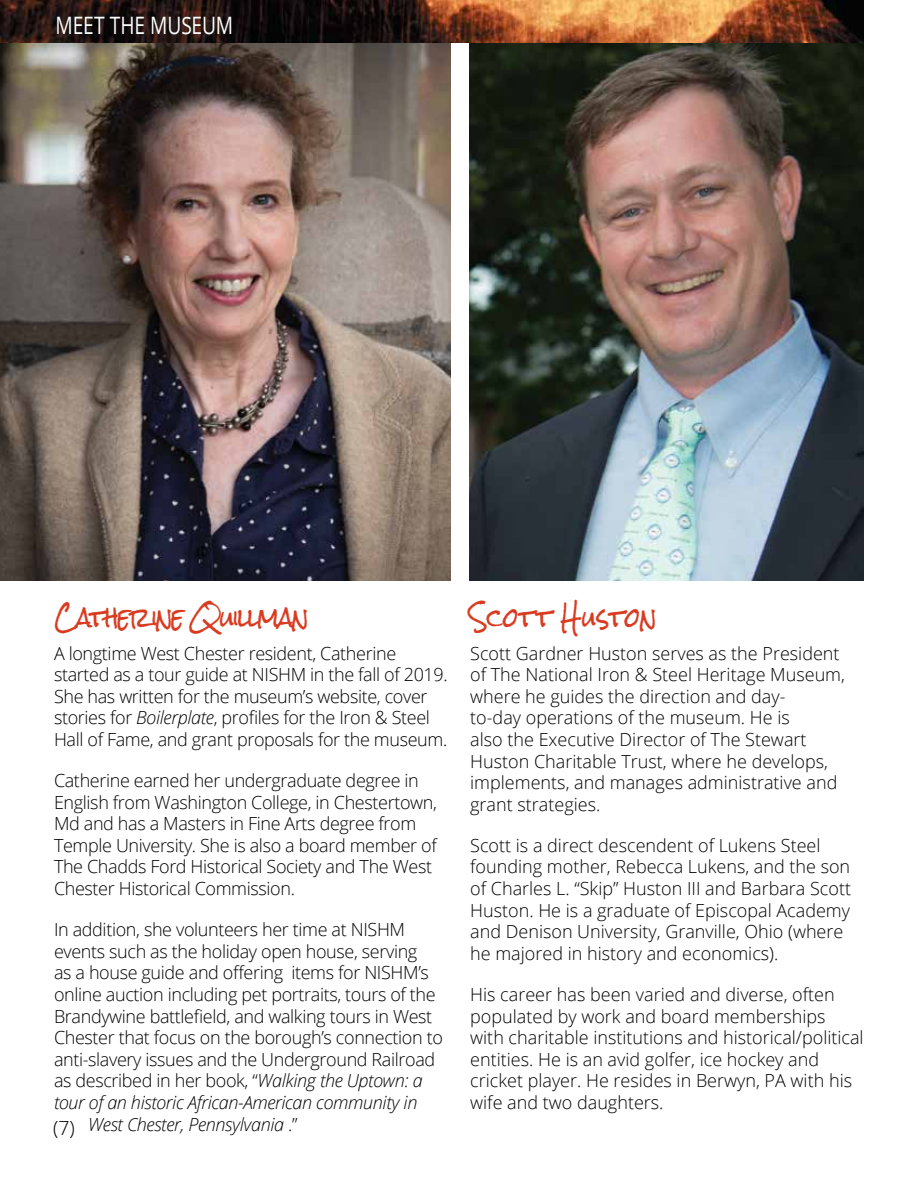
<style>
.page{position:relative;width:918px;height:1188px;background:#fff}
.page>*{position:absolute;margin:0;border:0;box-sizing:border-box;transform-origin:0 0}
.t1{font:27px "Rock Salt";letter-spacing:-.07em;color:#d93b20;scale:.82 1}
.t2{font:27px "Rock Salt";letter-spacing:.025em;color:#d93b20;scale:.82 1}
.t3{font:24px "Open Sans";letter-spacing:-.005em;color:#fff;scale:.8 1}
.t4{font:300 19.5px "Open Sans";color:#000}
.t5{font:300 18px/21.6px "Open Sans";letter-spacing:-.02em;color:#000}
.t6{font:300 18px/21.6px "Open Sans";color:#000}
.t7{font:italic 300 18px "Open Sans";letter-spacing:-.02em;color:#000}
.s1{font-style:italic}
.s2{font-style:normal}
</style>
<div class="page">
<img style="left:469px;top:42px;width:395px;height:538px">
<img style="left:0;top:42px;width:451px;height:538px">
<img style="left:0;top:0;width:864px;height:42px">
<h2 class="t3" style="left:56px;top:9px;width:224px">MEET THE MUSEUM</h2>
<h1 class="t1" style="left:55px;top:603px;width:311px">Catherine Quillman</h1>
<p class="t5" style="left:54px;top:642px;width:395px">A longtime West Chester resident, Catherine started as a tour guide at NISHM in the fall of 2019.<br>She has written for the museum’s website, cover stories for <span class="s1">Boilerplate</span>, profiles for the Iron &amp; Steel Hall of Fame, and grant proposals for the museum.</p>
<p class="t5" style="left:54px;top:769px;width:385px">Catherine earned her undergraduate degree in English from Washington College, in Chestertown, Md and has a Masters in Fine Arts degree from Temple University. She is also a board member of The Chadds Ford Historical Society and The West Chester Historical Commission.</p>
<p class="t5" style="left:54px;top:918px;width:353px">In addition, she volunteers her time at NISHM</p>
<p class="t5" style="left:54px;top:940px;width:365px">events such as the holiday open house, serving</p>
<p class="t5" style="left:54px;top:961px;width:376px">as a house guide and offering items for NISHM’s</p>
<p class="t5" style="left:54px;top:983px;width:383px">online auction including pet portraits, tours of the</p>
<p class="t5" style="left:54px;top:1005px;width:380px">Brandywine battlefield, and walking tours in West</p>
<p class="t5" style="left:54px;top:1026px;width:390px">Chester that focus on the borough’s connection to</p>
<p class="t5" style="left:54px;top:1048px;width:383px">anti-slavery issues and the Underground Railroad</p>
<p class="t5" style="left:54px;top:1069px;width:370px">as described in her book, “<span class="s1">Walking the Uptown: a</span></p>
<p class="t7" style="left:54px;top:1090px;width:365px">tour of an historic African-American community in</p>
<p class="t7" style="left:88px;top:1112px;width:211px">West Chester, Pennsylvania <span class="s2">.”</span></p>
<p class="t4" style="left:53px;top:1115px;width:23px">(7)</p>
<h1 class="t2" style="left:469px;top:603px;width:231px">Scott Huston</h1>
<p class="t6" style="left:470px;top:642px;width:376px">Scott Gardner Huston serves as the President of The National Iron &amp; Steel Heritage Museum, where he guides the direction and day-<br>to-day operations of the museum. He is<br>also the Executive Director of The Stewart Huston Charitable Trust, where he develops, implements, and manages administrative and grant strategies.</p>
<p class="t6" style="left:470px;top:834px;width:382px">Scott is a direct descendent of Lukens Steel founding mother, Rebecca Lukens, and the son of Charles L. “Skip” Huston III and Barbara Scott Huston. He is a graduate of Episcopal Academy and Denison University, Granville, Ohio (where he majored in history and economics).</p>
<p class="t6" style="left:470px;top:983px;width:395px">His career has been varied and diverse, often populated by work and board memberships with charitable institutions and historical/political entities. He is an avid golfer, ice hockey and cricket player. He resides in Berwyn, PA with his wife and two daughters.</p>
</div>
